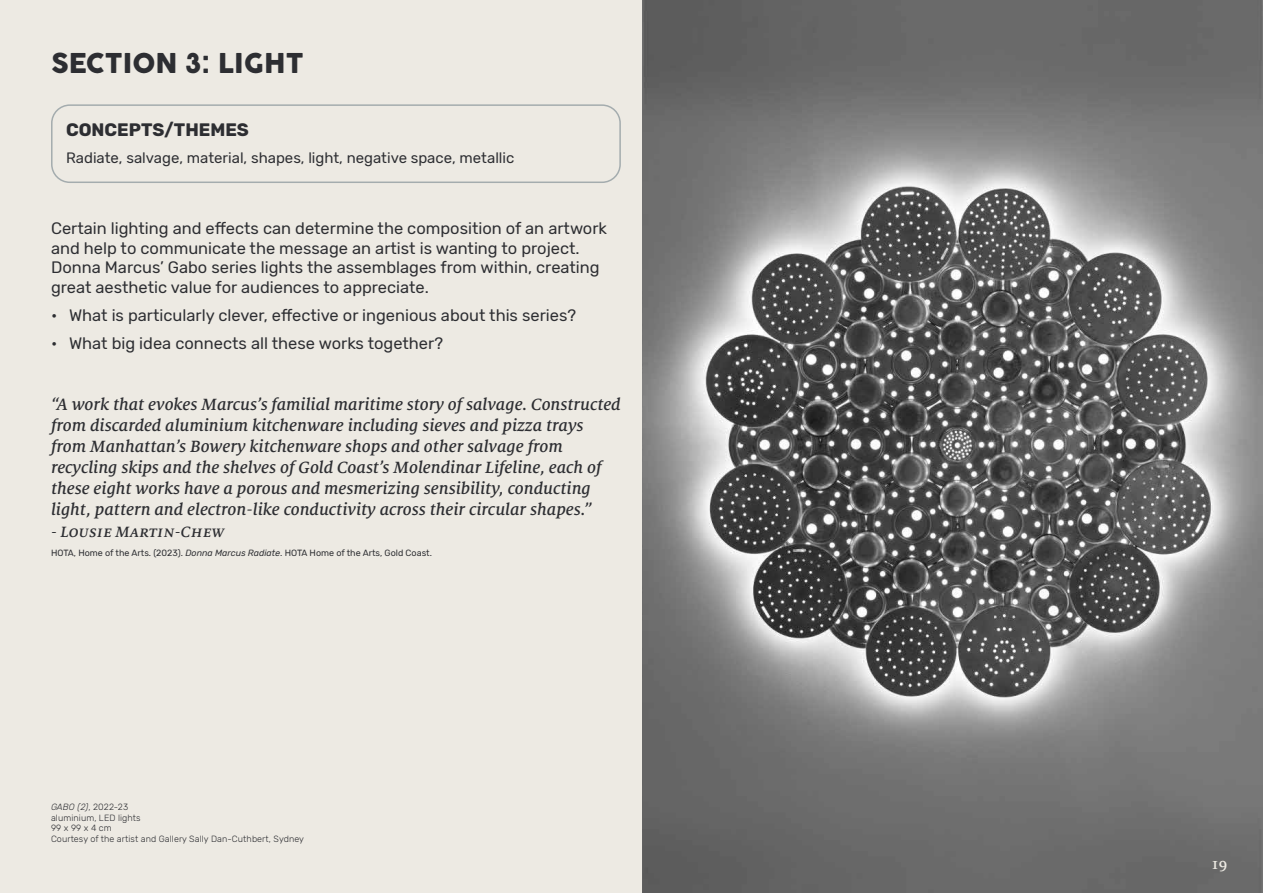
<style>
.page{position:relative;width:1263px;height:893px;background:#edeae3}
.page>*{position:absolute;margin:0;border:0;box-sizing:border-box;transform-origin:0 0}
.t1{font:27px "Cocogoose Pro";color:#2d2e32}
.t2{font:italic 500 18px/21px "Milo Serif OT";color:#2d2e32}
.t3{font:700 18px "Rubik";color:#2d2e32}
.t4{font:16.5px/19.5px "Rubik";color:#2d2e32}
.t5{font:italic 500 16.5px "Milo Serif OT";color:#2d2e32}
.t6{font:500 16.5px "Milo Serif OT";color:#edeae3}
.t7{font:15px "Rubik";color:#2d2e32}
.t8{font:300 9px/10.5px "Rubik";letter-spacing:.01em;color:#2d2e32}
.t9{font:9px "Rubik";color:#2d2e32}
.s1{font-style:italic}
</style>
<div class="page">
<img style="left:642px;top:0;width:621px;height:893px">
<div style="left:51px;top:104px;width:570px;height:79px;border:2px solid #a4acae;border-radius:18px"></div>
<h1 class="t1" style="left:51px;top:45px;width:254px">SECTION 3: LIGHT</h1>
<p class="t3" style="left:66px;top:119px;width:184px">CONCEPTS/THEMES</p>
<p class="t7" style="left:66px;top:149px;width:450px">Radiate, salvage, material, shapes, light, negative space, metallic</p>
<p class="t4" style="left:51px;top:219px;width:558px">Certain lighting and effects can determine the composition of an artwork and help to communicate the message an artist is wanting to project.<br>Donna Marcus’ Gabo series lights the assemblages from within, creating great aesthetic value for audiences to appreciate.</p>
<p class="t4" style="left:51px;top:306px;width:527px">• What is particularly clever, effective or ingenious about this series?</p>
<p class="t4" style="left:51px;top:334px;width:394px">• What big idea connects all these works together?</p>
<p class="t2" style="left:51px;top:394px;width:571px">“A work that evokes Marcus’s familial maritime story of salvage. Constructed from discarded aluminium kitchenware including sieves and pizza trays from Manhattan’s Bowery kitchenware shops and other salvage from recycling skips and the shelves of Gold Coast’s Molendinar Lifeline, each of these eight works have a porous and mesmerizing sensibility, conducting light, pattern and electron-like conductivity across their circular shapes.”</p>
<p class="t5" style="left:51px;top:523px;width:175px">- Lousie Martin-Chew</p>
<p class="t9" style="left:51px;top:547px;width:382px">HOTA, Home of the Arts. (2023). <span class="s1">Donna Marcus Radiate</span>. HOTA Home of the Arts, Gold Coast.</p>
<p class="t8" style="left:51px;top:802px;width:255px"><span class="s1">GABO (2)</span>, 2022-23<br>aluminium, LED lights<br>99 x 99 x 4 cm<br>Courtesy of the artist and Gallery Sally Dan-Cuthbert, Sydney</p>
<p class="t6" style="left:1212px;top:855px;width:10px">8</p>
<p class="t6" style="left:1212px;top:855px;width:17px">19</p>
</div>
